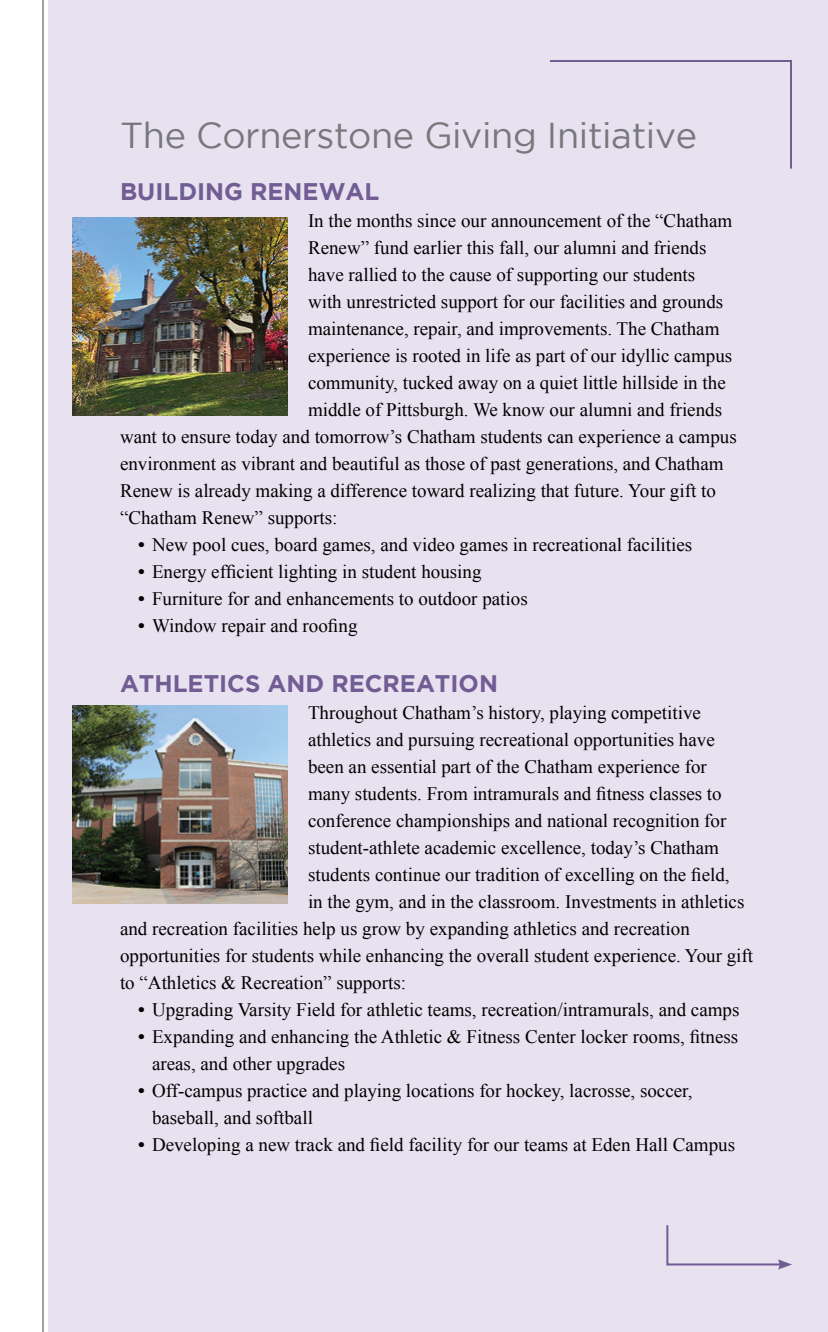
<style>
.page{position:relative;width:828px;height:1332px;background:#fff}
.page>*{position:absolute;margin:0;border:0;box-sizing:border-box;transform-origin:0 0}
.t1{font:36px "Gotham";letter-spacing:-.01em;color:#77787b}
.t2{font:700 24px "Gotham";color:#725c94}
.t3{font:19px/27px "Times New Roman";color:#000}
.s1{font-weight:700}
</style>
<div class="page">
<div style="left:48px;top:0;width:780px;height:1332px;background:#e7e1f0"></div>
<hr style="left:42px;top:0;width:2px;height:1332px;background:#9d9fa2">
<svg style="left:550px;top:60px;width:242px;height:109px"></svg>
<svg style="left:666px;top:1225px;width:126px;height:45px"></svg>
<img style="left:72px;top:218px;width:216px;height:198px">
<img style="left:72px;top:706px;width:216px;height:198px">
<h1 class="t1" style="left:120px;top:117px;width:579px">The Cornerstone Giving Initiative</h1>
<p class="t2" style="left:120px;top:178px;width:261px">BUILDING RENEWAL</p>
<p class="t3" style="left:308px;top:207px;width:426px">In the months since our announcement of the “Chatham</p>
<p class="t3" style="left:308px;top:234px;width:400px">Renew” fund earlier this fall, our alumni and friends</p>
<p class="t3" style="left:308px;top:261px;width:389px">have rallied to the cause of supporting our students</p>
<p class="t3" style="left:308px;top:288px;width:417px">with unrestricted support for our facilities and grounds</p>
<p class="t3" style="left:308px;top:315px;width:413px">maintenance, repair, and improvements. The Chatham</p>
<p class="t3" style="left:308px;top:342px;width:426px">experience is rooted in life as part of our idyllic campus</p>
<p class="t3" style="left:308px;top:369px;width:419px">community, tucked away on a quiet little hillside in the</p>
<p class="t3" style="left:308px;top:396px;width:416px">middle of Pittsburgh. We know our alumni and friends</p>
<p class="t3" style="left:120px;top:423px;width:618px">want to ensure today and tomorrow’s Chatham students can experience a campus</p>
<p class="t3" style="left:120px;top:450px;width:605px">environment as vibrant and beautiful as those of past generations, and Chatham</p>
<p class="t3" style="left:120px;top:477px;width:597px">Renew is already making a difference toward realizing that future. Your gift to</p>
<p class="t3" style="left:120px;top:504px;width:219px">“Chatham Renew” supports:</p>
<p class="t3" style="left:138px;top:531px;width:556px"><span class="s1">•</span> New pool cues, board games, and video games in recreational facilities</p>
<p class="t3" style="left:138px;top:558px;width:345px"><span class="s1">•</span> Energy efficient lighting in student housing</p>
<p class="t3" style="left:138px;top:585px;width:391px"><span class="s1">•</span> Furniture for and enhancements to outdoor patios</p>
<p class="t3" style="left:138px;top:612px;width:221px"><span class="s1">•</span> Window repair and roofing</p>
<p class="t2" style="left:120px;top:670px;width:379px">ATHLETICS AND RECREATION</p>
<p class="t3" style="left:308px;top:699px;width:394px">Throughout Chatham’s history, playing competitive</p>
<p class="t3" style="left:308px;top:726px;width:408px">athletics and pursuing recreational opportunities have</p>
<p class="t3" style="left:308px;top:753px;width:400px">been an essential part of the Chatham experience for</p>
<p class="t3" style="left:308px;top:780px;width:415px">many students. From intramurals and fitness classes to</p>
<p class="t3" style="left:308px;top:807px;width:420px">conference championships and national recognition for</p>
<p class="t3" style="left:308px;top:834px;width:412px">student-athlete academic excellence, today’s Chatham</p>
<p class="t3" style="left:308px;top:861px;width:423px">students continue our tradition of excelling on the field,</p>
<p class="t3" style="left:308px;top:888px;width:438px">in the gym, and in the classroom. Investments in athletics</p>
<p class="t3" style="left:120px;top:915px;width:571px">and recreation facilities help us grow by expanding athletics and recreation</p>
<p class="t3" style="left:120px;top:942px;width:635px">opportunities for students while enhancing the overall student experience. Your gift</p>
<p class="t3" style="left:120px;top:969px;width:288px">to “Athletics &amp; Recreation” supports:</p>
<p class="t3" style="left:138px;top:996px;width:603px"><span class="s1">•</span> Upgrading Varsity Field for athletic teams, recreation/intramurals, and camps</p>
<p class="t3" style="left:152px;top:1023px;width:588px;text-indent:-14px"><span class="s1">•</span> Expanding and enhancing the Athletic &amp; Fitness Center locker rooms, fitness areas, and other upgrades</p>
<p class="t3" style="left:152px;top:1077px;width:542px;text-indent:-14px"><span class="s1">•</span> Off-campus practice and playing locations for hockey, lacrosse, soccer, baseball, and softball</p>
<p class="t3" style="left:138px;top:1131px;width:599px"><span class="s1">•</span> Developing a new track and field facility for our teams at Eden Hall Campus</p>
</div>
